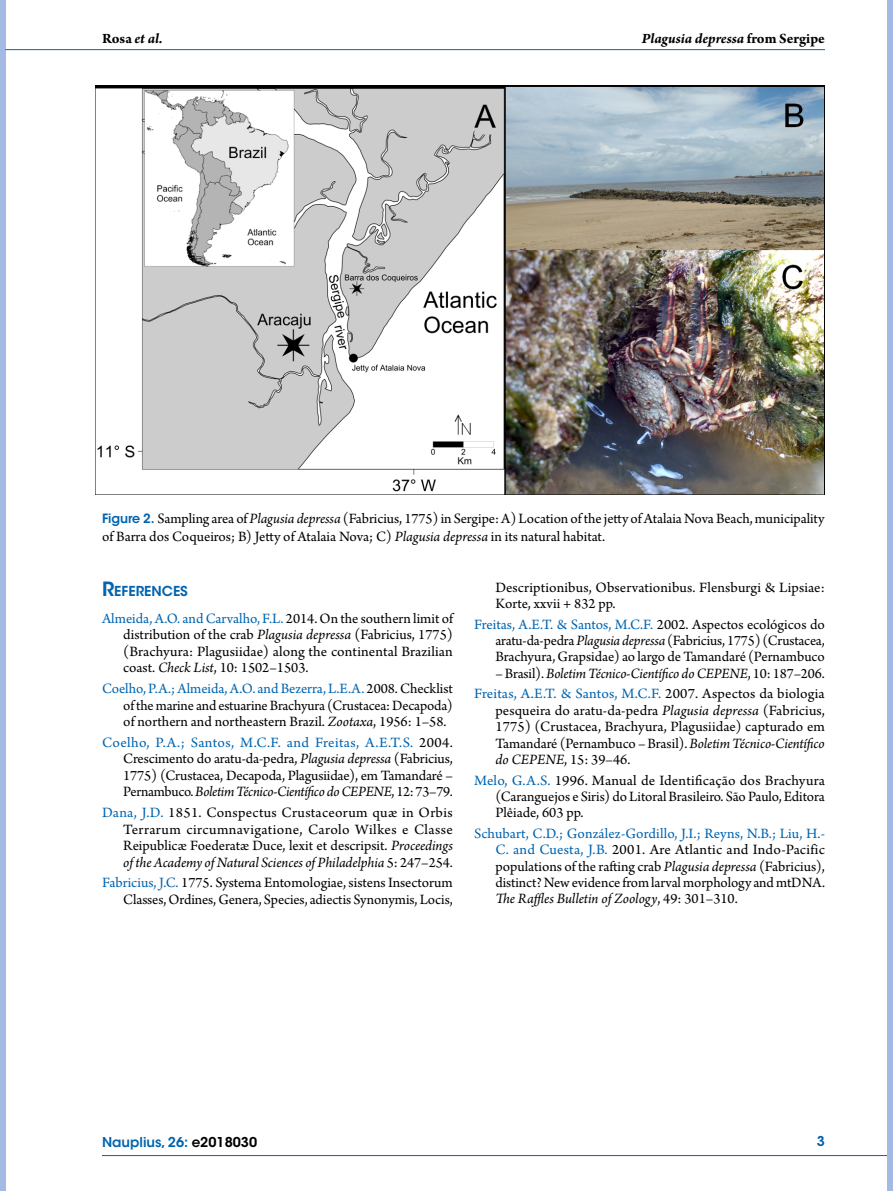
<style>
.page{position:relative;width:893px;height:1191px;background:#fff}
.page>*{position:absolute;margin:0;border:0;box-sizing:border-box;transform-origin:0 0}
.t1{font:15px/16.5px "Arno Pro";letter-spacing:-.005em;color:#000;text-align:justify}
.t2{font:italic 700 15px "Arno Pro";color:#000}
.t3{font:600 13.65px "ITC Avant Garde Std";color:#0064b0}
.t4{font:600 13.5px "ITC Avant Garde Std";color:#0064b0}
.s1{font-style:normal}
.s2{font-family:"ITC Avant Garde Std";font-weight:600;font-size:12.75px;color:#0064b0}
.s3{font-style:italic}
.s4{font-size:19.5px}
.s5{color:#0064b0}
.s6{color:#000}
</style>
<div class="page">
<div style="left:0;top:0;width:5px;height:1191px;background:#a4bae2"></div>
<hr style="left:102px;top:1155px;width:791px;height:1px;background:#0064b0">
<hr style="left:5px;top:49px;width:820px;height:1px;background:#0064b0">
<div style="left:888px;top:0;width:5px;height:1191px;background:#a4bae2"></div>
<img style="left:96px;top:85px;width:729px;height:409px">
<p class="t2" style="left:102px;top:30px;width:62px"><span class="s1">Rosa</span> et al.</p>
<p class="t2" style="left:642px;top:30px;width:185px">Plagusia depressa <span class="s1">from Sergipe</span></p>
<p class="t1" style="left:102px;top:510px;width:724px;line-height:18px"><span class="s2">Figure 2.</span> Sampling area of <span class="s3">Plagusia depressa</span> (Fabricius, 1775) in Sergipe: A) Location of the jetty of Atalaia Nova Beach, municipality of Barra dos Coqueiros; B) Jetty of Atalaia Nova; C) <span class="s3">Plagusia depressa</span> in its natural habitat.</p>
<p class="t3" style="left:102px;top:582px;width:87px"><span class="s4">R</span>EFERENCES</p>
<p class="t1" style="left:123px;top:611px;width:331px;text-indent:-21px"><span class="s5">Almeida, A.O. and Carvalho, F.L.</span> 2014. On the southern limit of distribution of the crab <span class="s3">Plagusia depressa</span> (Fabricius, 1775) (Brachyura: Plagusiidae) along the continental Brazilian coast. <span class="s3">Check List</span>, 10: 1502–1503.</p>
<p class="t1" style="left:123px;top:681px;width:331px;text-indent:-21px"><span class="s5">Coelho, P.A.; Almeida, A.O. and Bezerra, L.E.A.</span> 2008. Checklist of the marine and estuarine Brachyura (Crustacea: Decapoda) of northern and northeastern Brazil. <span class="s3">Zootaxa</span>, 1956: 1–58.</p>
<p class="t1" style="left:123px;top:735px;width:331px;text-indent:-21px"><span class="s5">Coelho, P.A.; Santos, M.C.F. and Freitas, A.E.T.S.</span> 2004.<br>Crescimento do aratu-da-pedra, <span class="s3">Plagusia depressa</span> (Fabricius, 1775) (Crustacea, Decapoda, Plagusiidae), em Tamandaré – Pernambuco. <span class="s3">Boletim Técnico-Científico do CEPENE</span>, 12: 73–79.</p>
<p class="t1" style="left:123px;top:805px;width:331px;text-indent:-21px"><span class="s5">Dana, J.D.</span> 1851. Conspectus Crustaceorum quæ in Orbis Terrarum circumnavigatione, Carolo Wilkes e Classe Reipublicæ Foederatæ Duce, lexit et descripsit. <span class="s3">Proceedings of the Academy of Natural Sciences of Philadelphia</span> 5: 247–254.</p>
<p class="t1" style="left:102px;top:875px;width:352px;text-align:right"><span class="s5">Fabricius, J.C.</span> 1775. Systema Entomologiae, sistens Insectorum<br>Classes, Ordines, Genera, Species, adiectis Synonymis, Locis,</p>
<p class="t1" style="left:495px;top:579px;width:331px">Descriptionibus, Observationibus. Flensburgi &amp; Lipsiae:<br>Korte, xxvii + 832 pp.</p>
<p class="t1" style="left:495px;top:616px;width:331px;text-indent:-21px"><span class="s5">Freitas, A.E.T. &amp; Santos, M.C.F.</span> 2002. Aspectos ecológicos do aratu-da-pedra <span class="s3">Plagusia depressa</span> (Fabricius, 1775) (Crustacea, Brachyura, Grapsidae) ao largo de Tamandaré (Pernambuco</p>
<p class="t1" style="left:474px;top:663px;width:352px;line-height:20.7px;text-align:right">– Brasil). <span class="s3">Boletim Técnico-Científico do CEPENE</span>, 10: 187–206.<br><span class="s5">Freitas, A.E.T. &amp; Santos, M.C.F.</span> 2007. Aspectos da biologia</p>
<p class="t1" style="left:495px;top:703px;width:331px">pesqueira do aratu-da-pedra <span class="s3">Plagusia depressa</span> (Fabricius, 1775) (Crustacea, Brachyura, Plagusiidae) capturado em Tamandaré (Pernambuco – Brasil). <span class="s3">Boletim Técnico-Científico do CEPENE</span>, 15: 39–46.</p>
<p class="t1" style="left:495px;top:772px;width:331px;text-indent:-21px"><span class="s5">Melo, G.A.S.</span> 1996. Manual de Identificação dos Brachyura (Caranguejos e Siris) do Litoral Brasileiro. São Paulo, Editora Plêiade, 603 pp.</p>
<p class="t1" style="left:495px;top:826px;width:331px;text-indent:-21px"><span class="s5">Schubart, C.D.; González-Gordillo, J.I.; Reyns, N.B.; Liu, H.- C. and Cuesta, J.B.</span> 2001. Are Atlantic and Indo-Pacific populations of the rafting crab <span class="s3">Plagusia depressa</span> (Fabricius), distinct? New evidence from larval morphology and mtDNA.<br><span class="s3">The Raffles Bulletin of Zoology</span>, 49: 301–310.</p>
<p class="t4" style="left:102px;top:1133px;width:157px">Nauplius, 26: <span class="s6">e2018030</span></p>
<p class="t4" style="left:817px;top:1132px;width:10px">3</p>
</div>
